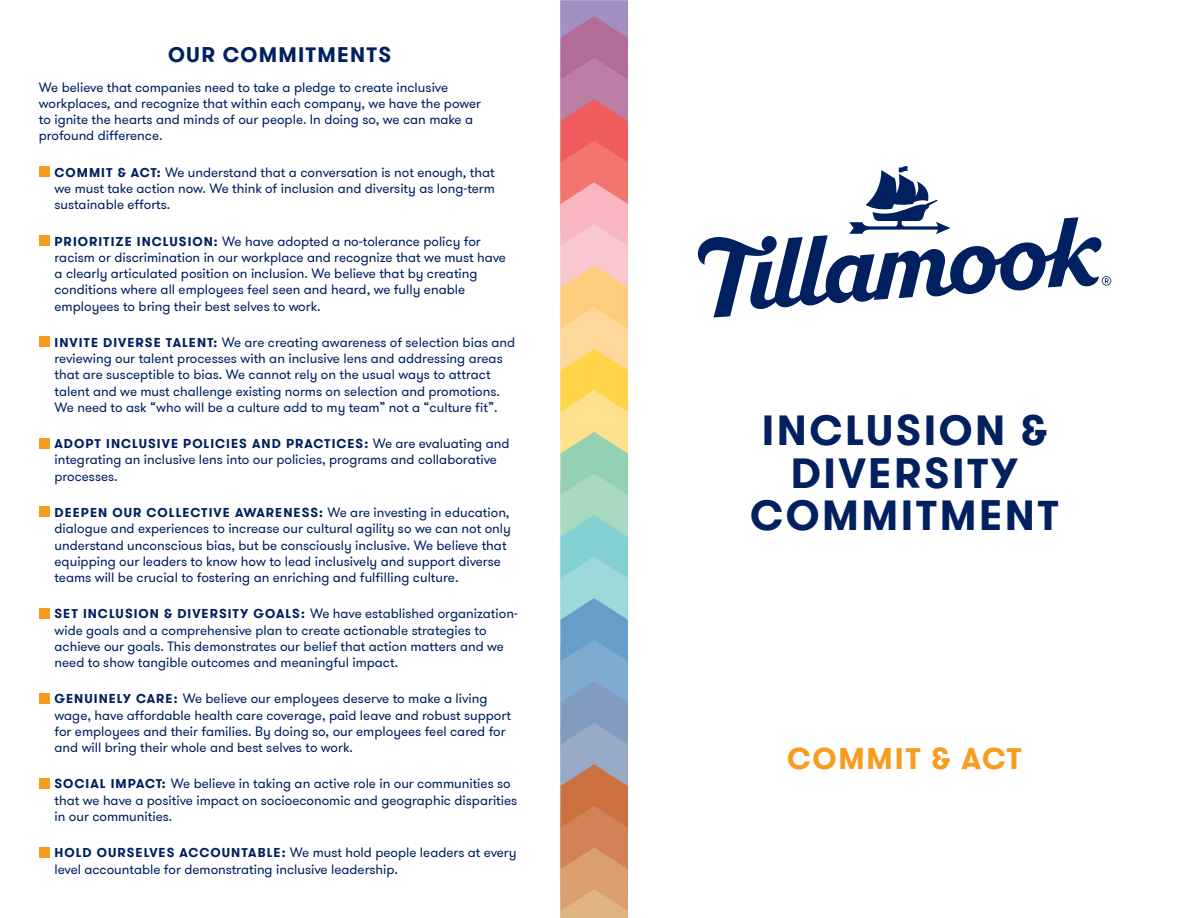
<style>
.page{position:relative;width:1188px;height:918px;background:#fff}
.page>*{position:absolute;margin:0;border:0;box-sizing:border-box;transform-origin:0 0}
.t1{font:700 42px/42.6px "GT Walsheim Pro";letter-spacing:.06em;color:#00205f;text-align:center}
.t2{font:700 30px "GT Walsheim Pro";letter-spacing:.06em;color:#f89c20}
.header_1{font:700 21px "GT Walsheim Pro";letter-spacing:.06em;color:#00205f}
.body_1{font:13.5px/16.2px "GT Walsheim Pro";color:#00205f}
.body_1-2{font:700 12.75px "GT Walsheim Pro";letter-spacing:.08em;color:#00205f}
.s1{font-weight:700;font-size:12.75px}
.s2{font-weight:400;font-size:13.5px}
</style>
<div class="page">
<svg style="left:697px;top:166px;width:414px;height:152px"></svg>
<svg style="left:560px;top:0;width:68px;height:918px;background:#c3aa9c"></svg>
<div style="left:39px;top:166px;width:10px;height:11px;background:#f89c20"></div>
<div style="left:39px;top:235px;width:10px;height:11px;background:#f89c20"></div>
<div style="left:39px;top:337px;width:10px;height:10px;background:#f89c20"></div>
<div style="left:39px;top:438px;width:10px;height:10px;background:#f89c20"></div>
<div style="left:39px;top:507px;width:10px;height:10px;background:#f89c20"></div>
<div style="left:39px;top:608px;width:10px;height:10px;background:#f89c20"></div>
<div style="left:39px;top:693px;width:10px;height:10px;background:#f89c20"></div>
<div style="left:39px;top:778px;width:10px;height:10px;background:#f89c20"></div>
<div style="left:39px;top:847px;width:10px;height:10px;background:#f89c20"></div>
<p class="header_1" style="left:168px;top:41px;width:224px">OUR COMMITMENTS</p>
<p class="body_1" style="left:39px;top:79px;width:444px">We believe that companies need to take a pledge to create inclusive workplaces, and recognize that within each company, we have the power to ignite the hearts and minds of our people. In doing so, we can make a profound difference.</p>
<p class="body_1" style="left:55px;top:164px;width:442px;text-align:justify"><span class="s1">COMMIT &amp; ACT:</span> We understand that a conversation is not enough, that we must take action now. We think of inclusion and diversity as long-term sustainable efforts.</p>
<p class="body_1" style="left:55px;top:233px;width:453px"><span class="s1">PRIORITIZE INCLUSION:</span> We have adopted a no-tolerance policy for racism or discrimination in our workplace and recognize that we must have a clearly articulated position on inclusion. We believe that by creating conditions where all employees feel seen and heard, we fully enable employees to bring their best selves to work.</p>
<p class="body_1" style="left:55px;top:335px;width:462px"><span class="s1">INVITE DIVERSE TALENT:</span> We are creating awareness of selection bias and reviewing our talent processes with an inclusive lens and addressing areas that are susceptible to bias. We cannot rely on the usual ways to attract talent and we must challenge existing norms on selection and promotions.<br>We need to ask “who will be a culture add to my team” not a “culture fit”.</p>
<p class="body_1-2" style="left:55px;top:436px;width:456px">ADOPT INCLUSIVE POLICIES AND PRACTICES: <span class="s2">We are evaluating and</span></p>
<p class="body_1" style="left:55px;top:452px;width:444px">integrating an inclusive lens into our policies, programs and collaborative processes.</p>
<p class="body_1-2" style="left:55px;top:504px;width:457px">DEEPEN OUR COLLECTIVE AWARENESS: <span class="s2">We are investing in education,</span></p>
<p class="body_1" style="left:55px;top:521px;width:458px">dialogue and experiences to increase our cultural agility so we can not only understand unconscious bias, but be consciously inclusive. We believe that equipping our leaders to know how to lead inclusively and support diverse teams will be crucial to fostering an enriching and fulfilling culture.</p>
<p class="body_1" style="left:55px;top:606px;width:465px"><span class="s1">SET INCLUSION &amp; DIVERSITY GOALS:</span> We have established organization&shy;wide goals and a comprehensive plan to create actionable strategies to achieve our goals. This demonstrates our belief that action matters and we need to show tangible outcomes and meaningful impact.</p>
<p class="body_1" style="left:55px;top:691px;width:458px"><span class="s1">GENUINELY CARE:</span> We believe our employees deserve to make a living wage, have affordable health care coverage, paid leave and robust support for employees and their families. By doing so, our employees feel cared for and will bring their whole and best selves to work.</p>
<p class="body_1" style="left:55px;top:776px;width:464px"><span class="s1">SOCIAL IMPACT:</span> We believe in taking an active role in our communities so that we have a positive impact on socioeconomic and geographic disparities in our communities.</p>
<p class="body_1" style="left:55px;top:845px;width:464px"><span class="s1">HOLD OURSELVES ACCOUNTABLE:</span> We must hold people leaders at every level accountable for demonstrating inclusive leadership.</p>
<p class="t1" style="left:762px;top:410px;width:287px">INCLUSION &amp;<br>DIVERSITY</p>
<p class="t1" style="left:750px;top:495px;width:310px">COMMITMENT</p>
<p class="t2" style="left:787px;top:739px;width:236px">COMMIT &amp; ACT</p>
</div>
